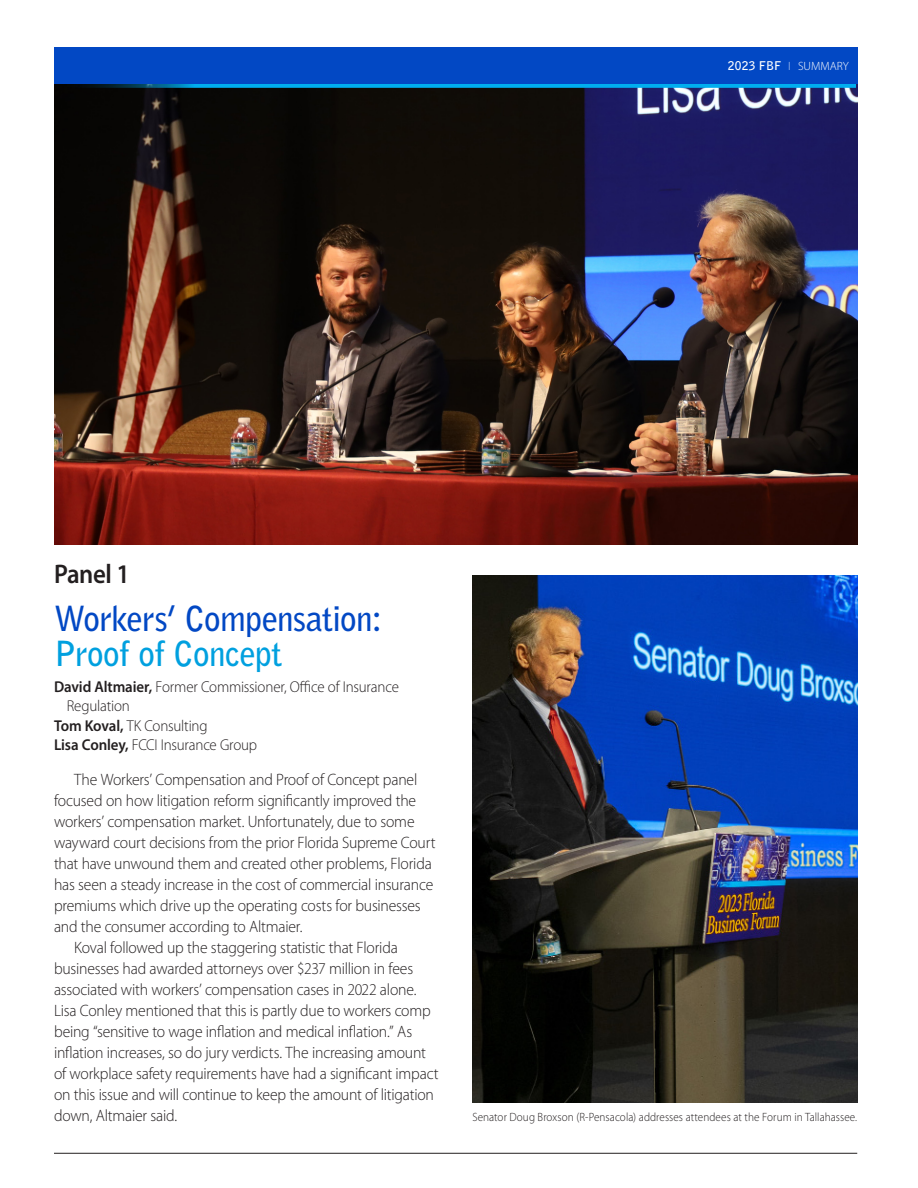
<style>
.page{position:relative;width:918px;height:1188px;background:#fff}
.page>*{position:absolute;margin:0;border:0;box-sizing:border-box;transform-origin:0 0}
.t1{font:700 34.5px/34.5px "Bell Gothic Std";letter-spacing:-.02em;color:#0248c4;scale:.96 1}
.t2{font:600 27px "Myriad Pro";letter-spacing:-.02em;color:#231f20;scale:.92 1}
.t3{font:300 16.5px/21px "Myriad Pro";letter-spacing:-.015em;color:#231f20;scale:.95 1}
.t4{font:300 15.75px/19.5px "Myriad Pro";letter-spacing:-.015em;color:#231f20;scale:.95 1}
.t5{font:300 12px "Myriad Pro";letter-spacing:.005em;color:#231f20;scale:.93 1}
.t6{font:300 12px "Myriad Pro";color:#fff;scale:.75 1}
.s1{font-family:"Bell Gothic Std";font-weight:700}
.s2{color:#00a0df}
.s3{font-weight:600}
</style>
<div class="page">
<img style="left:54px;top:84px;width:803px;height:460px">
<img style="left:472px;top:575px;width:385px;height:528px">
<div style="left:54px;top:47px;width:803px;height:37px;background:#0248c4"></div>
<hr style="left:54px;top:84px;width:802px;height:3px;background:#00aeef">
<hr style="left:54px;top:1153px;width:803px;height:1px;background:#231f20">
<p class="t6" style="left:728px;top:59px;width:163px"><span class="s1">2023 FBF</span> I SUMMARY</p>
<p class="t2" style="left:54px;top:557px;width:84px">Panel 1</p>
<p class="t1" style="left:54px;top:602px;width:344px">Workers’ Compensation:<br><span class="s2">Proof of Concept</span></p>
<p class="t4" style="left:67px;top:677px;width:351px;text-indent:-13px"><span class="s3">David Altmaier,</span> Former Commissioner, Office of Insurance<br>Regulation</p>
<p class="t4" style="left:54px;top:716px;width:163px"><span class="s3">Tom Koval,</span> TK Consulting</p>
<p class="t4" style="left:54px;top:735px;width:215px"><span class="s3">Lisa Conley,</span> FCCI Insurance Group</p>
<p class="t3" style="left:54px;top:769px;width:403px;text-indent:20px">The Workers’ Compensation and Proof of Concept panel focused on how litigation reform significantly improved the workers’ compensation market. Unfortunately, due to some wayward court decisions from the prior Florida Supreme Court that have unwound them and created other problems, Florida has seen a steady increase in the cost of commercial insurance premiums which drive up the operating costs for businesses and the consumer according to Altmaier.</p>
<p class="t3" style="left:54px;top:937px;width:407px;text-indent:20px">Koval followed up the staggering statistic that Florida businesses had awarded attorneys over $237 million in fees associated with workers’ compensation cases in 2022 alone.<br>Lisa Conley mentioned that this is partly due to workers comp being “sensitive to wage inflation and medical inflation.” As inflation increases, so do jury verdicts. The increasing amount of workplace safety requirements have had a significant impact on this issue and will continue to keep the amount of litigation down, Altmaier said.</p>
<p class="t5" style="left:472px;top:1110px;width:415px">Senator Doug Broxson (R-Pensacola) addresses attendees at the Forum in Tallahassee.</p>
</div>
